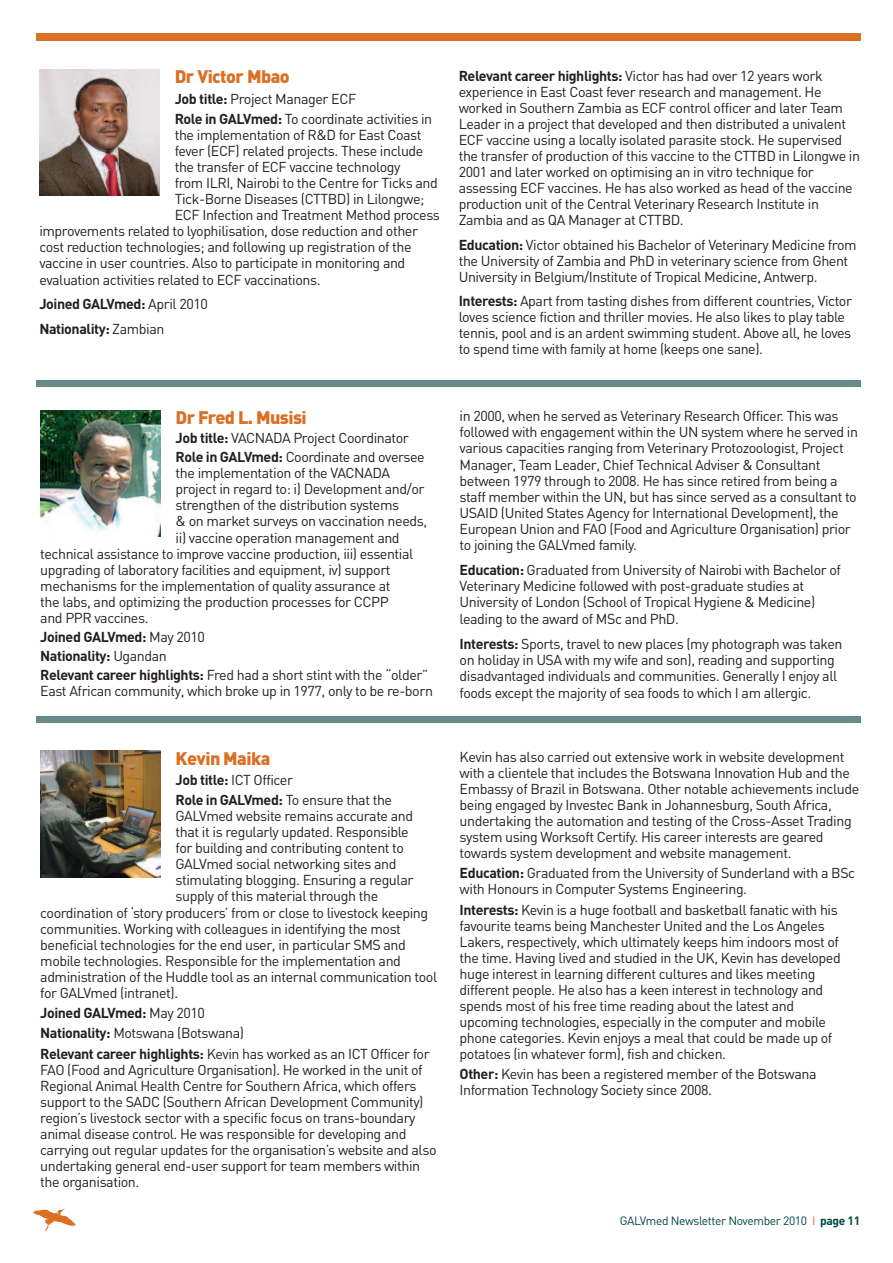
<style>
.page{position:relative;width:893px;height:1263px;background:#fff}
.page>*{position:absolute;margin:0;border:0;box-sizing:border-box;transform-origin:0 0}
.t1{font:900 18px "DIN";letter-spacing:-.03em;color:#db6f24}
.t2{font:14.25px/16px "DIN";letter-spacing:-.03em;color:#231f20}
.t3{font:700 14.25px/19px "DIN";letter-spacing:-.03em;color:#231f20}
.t4{font:12px "DIN";letter-spacing:-.03em;color:#004844}
.s1{font-weight:700}
.s2{font-weight:400}
.s3{color:#db6f24}
</style>
<div class="page">
<div style="left:36px;top:33px;width:825px;height:7px;background:#db6f24"></div>
<img style="left:40px;top:410px;width:121px;height:127px">
<div style="left:36px;top:717px;width:825px;height:6px;background:#658b8b"></div>
<div style="left:36px;top:380px;width:825px;height:6px;background:#658b8b"></div>
<img style="left:40px;top:751px;width:121px;height:126px">
<img style="left:39px;top:70px;width:121px;height:126px">
<img style="left:33px;top:1209px;width:43px;height:22px">
<p class="t1" style="left:175px;top:66px;width:116px">Dr Victor Mbao</p>
<p class="t2" style="left:175px;top:88px;width:259px;line-height:20.2px"><span class="s1">Job title:</span> Project Manager ECF<br><span class="s1">Role in GALVmed:</span> To coordinate activities in</p>
<p class="t2" style="left:175px;top:126px;width:248px">the implementation of R&amp;D for East Coast</p>
<p class="t2" style="left:175px;top:143px;width:250px">fever (ECF) related projects. These include</p>
<p class="t2" style="left:175px;top:159px;width:227px">the transfer of ECF vaccine technology</p>
<p class="t2" style="left:175px;top:175px;width:265px">from ILRI, Nairobi to the Centre for Ticks and</p>
<p class="t2" style="left:175px;top:191px;width:251px">Tick-Borne Diseases (CTTBD) in Lilongwe;</p>
<p class="t2" style="left:175px;top:207px;width:267px">ECF Infection and Treatment Method process</p>
<p class="t2" style="left:39px;top:223px;width:380px">improvements related to lyophilisation, dose reduction and other</p>
<p class="t2" style="left:39px;top:239px;width:374px">cost reduction technologies; and following up registration of the</p>
<p class="t2" style="left:39px;top:255px;width:367px">vaccine in user countries. Also to participate in monitoring and</p>
<p class="t2" style="left:39px;top:271px;width:283px">evaluation activities related to ECF vaccinations.</p>
<p class="t3" style="left:39px;top:291px;width:170px;line-height:24.6px">Joined GALVmed: <span class="s2">April 2010<br></span>Nationality: <span class="s2">Zambian</span></p>
<p class="t2" style="left:459px;top:67px;width:403px"><span class="s1">Relevant career highlights:</span> Victor has had over 12 years work experience in East Coast fever research and management. He worked in Southern Zambia as ECF control officer and later Team Leader in a project that developed and then distributed a univalent ECF vaccine using a locally isolated parasite stock. He supervised the transfer of production of this vaccine to the CTTBD in Lilongwe in 2001 and later worked on optimising an in vitro technique for assessing ECF vaccines. He has also worked as head of the vaccine production unit of the Central Veterinary Research Institute in Zambia and as QA Manager at CTTBD.</p>
<p class="t2" style="left:459px;top:236px;width:399px"><span class="s1">Education:</span> Victor obtained his Bachelor of Veterinary Medicine from the University of Zambia and PhD in veterinary science from Ghent<br>University in Belgium/Institute of Tropical Medicine, Antwerp.</p>
<p class="t2" style="left:459px;top:293px;width:395px"><span class="s1">Interests:</span> Apart from tasting dishes from different countries, Victor loves science fiction and thriller movies. He also likes to play table tennis, pool and is an ardent swimming student. Above all, he loves to spend time with family at home (keeps one sane).</p>
<p class="t1" style="left:176px;top:407px;width:133px">Dr Fred L. Musisi</p>
<p class="t2" style="left:176px;top:428px;width:251px;line-height:19px"><span class="s1">Job title:</span> VACNADA Project Coordinator<br><span class="s1">Role in GALVmed:</span> Coordinate and oversee</p>
<p class="t2" style="left:176px;top:465px;width:216px">the implementation of the VACNADA</p>
<p class="t2" style="left:176px;top:481px;width:250px">project in regard to: i) Development and/or</p>
<p class="t2" style="left:176px;top:497px;width:225px">strengthen of the distribution systems</p>
<p class="t2" style="left:176px;top:513px;width:253px">&amp; on market surveys on vaccination needs,</p>
<p class="t2" style="left:176px;top:529px;width:226px">ii) vaccine operation management and</p>
<p class="t2" style="left:40px;top:545px;width:375px">technical assistance to improve vaccine production, iii) essential</p>
<p class="t2" style="left:40px;top:561px;width:352px">upgrading of laboratory facilities and equipment, iv) support</p>
<p class="t2" style="left:40px;top:577px;width:352px">mechanisms for the implementation of quality assurance at</p>
<p class="t2" style="left:40px;top:593px;width:350px">the labs, and optimizing the production processes for CCPP</p>
<p class="t2" style="left:40px;top:609px;width:110px">and PPR vaccines.</p>
<p class="t3" style="left:40px;top:627px;width:389px">Joined GALVmed: <span class="s2">May 2010<br></span>Nationality: <span class="s2">Ugandan<br></span>Relevant career highlights: <span class="s2">Fred had a short stint with the “older”</span></p>
<p class="t2" style="left:40px;top:682px;width:394px">East African community, which broke up in 1977, only to be re-born</p>
<p class="t1" style="left:176px;top:747px;width:96px">Kevin Maika</p>
<p class="t2" style="left:176px;top:769px;width:218px;line-height:20.2px"><span class="s1">Job title:</span> ICT Officer<br><span class="s1">Role in GALVmed:</span> To ensure that the</p>
<p class="t2" style="left:176px;top:808px;width:239px">GALVmed website remains accurate and</p>
<p class="t2" style="left:176px;top:824px;width:235px">that it is regularly updated. Responsible</p>
<p class="t2" style="left:176px;top:840px;width:230px">for building and contributing content to</p>
<p class="t2" style="left:176px;top:856px;width:222px">GALVmed social networking sites and</p>
<p class="t2" style="left:176px;top:872px;width:239px">stimulating blogging. Ensuring a regular</p>
<p class="t2" style="left:176px;top:888px;width:204px">supply of this material through the</p>
<p class="t2" style="left:40px;top:904px;width:389px">coordination of ‘story producers’ from or close to livestock keeping</p>
<p class="t2" style="left:40px;top:920px;width:362px">communities. Working with colleagues in identifying the most</p>
<p class="t2" style="left:40px;top:936px;width:367px">beneficial technologies for the end user, in particular SMS and</p>
<p class="t2" style="left:40px;top:952px;width:362px">mobile technologies. Responsible for the implementation and</p>
<p class="t2" style="left:40px;top:968px;width:398px">administration of the Huddle tool as an internal communication tool</p>
<p class="t2" style="left:40px;top:984px;width:139px">for GALVmed (intranet).</p>
<p class="t2" style="left:40px;top:1002px;width:391px;line-height:20.2px"><span class="s1">Joined GALVmed:</span> May 2010<br><span class="s1">Nationality:</span> Motswana (Botswana)<br><span class="s1">Relevant career highlights:</span> Kevin has worked as an ICT Officer for</p>
<p class="t2" style="left:40px;top:1061px;width:398px">FAO (Food and Agriculture Organisation). He worked in the unit of Regional Animal Health Centre for Southern Africa, which offers support to the SADC (Southern African Development Community) region’s livestock sector with a specific focus on trans-boundary animal disease control. He was responsible for developing and carrying out regular updates for the organisation’s website and also undertaking general end-user support for team members within the organisation.</p>
<p class="t2" style="left:460px;top:408px;width:400px">in 2000, when he served as Veterinary Research Officer. This was followed with engagement within the UN system where he served in various capacities ranging from Veterinary Protozoologist, Project Manager, Team Leader, Chief Technical Adviser &amp; Consultant between 1979 through to 2008. He has since retired from being a staff member within the UN, but has since served as a consultant to USAID (United States Agency for International Development), the European Union and FAO (Food and Agriculture Organisation) prior to joining the GALVmed family.</p>
<p class="t2" style="left:460px;top:561px;width:383px"><span class="s1">Education:</span> Graduated from University of Nairobi with Bachelor of Veterinary Medicine followed with post-graduate studies at University of London (School of Tropical Hygiene &amp; Medicine) leading to the award of MSc and PhD.</p>
<p class="t2" style="left:460px;top:635px;width:384px"><span class="s1">Interests:</span> Sports, travel to new places (my photograph was taken on holiday in USA with my wife and son), reading and supporting disadvantaged individuals and communities. Generally I enjoy all foods except the majority of sea foods to which I am allergic.</p>
<p class="t2" style="left:460px;top:748px;width:401px">Kevin has also carried out extensive work in website development with a clientele that includes the Botswana Innovation Hub and the Embassy of Brazil in Botswana. Other notable achievements include being engaged by Investec Bank in Johannesburg, South Africa, undertaking the automation and testing of the Cross-Asset Trading system using Worksoft Certify. His career interests are geared towards system development and website management.</p>
<p class="t2" style="left:460px;top:865px;width:397px"><span class="s1">Education:</span> Graduated from the University of Sunderland with a BSc with Honours in Computer Systems Engineering.</p>
<p class="t2" style="left:460px;top:901px;width:383px"><span class="s1">Interests:</span> Kevin is a huge football and basketball fanatic with his favourite teams being Manchester United and the Los Angeles Lakers, respectively, which ultimately keeps him indoors most of the time. Having lived and studied in the UK, Kevin has developed huge interest in learning different cultures and likes meeting different people. He also has a keen interest in technology and spends most of his free time reading about the latest and upcoming technologies, especially in the computer and mobile phone categories. Kevin enjoys a meal that could be made up of potatoes (in whatever form), fish and chicken.</p>
<p class="t2" style="left:460px;top:1066px;width:358px"><span class="s1">Other:</span> Kevin has been a registered member of the Botswana<br>Information Technology Society since 2008.</p>
<p class="t4" style="left:620px;top:1214px;width:242px">GALVmed Newsletter November 2010 <span class="s3">I</span> <span class="s1">page 11</span></p>
</div>
